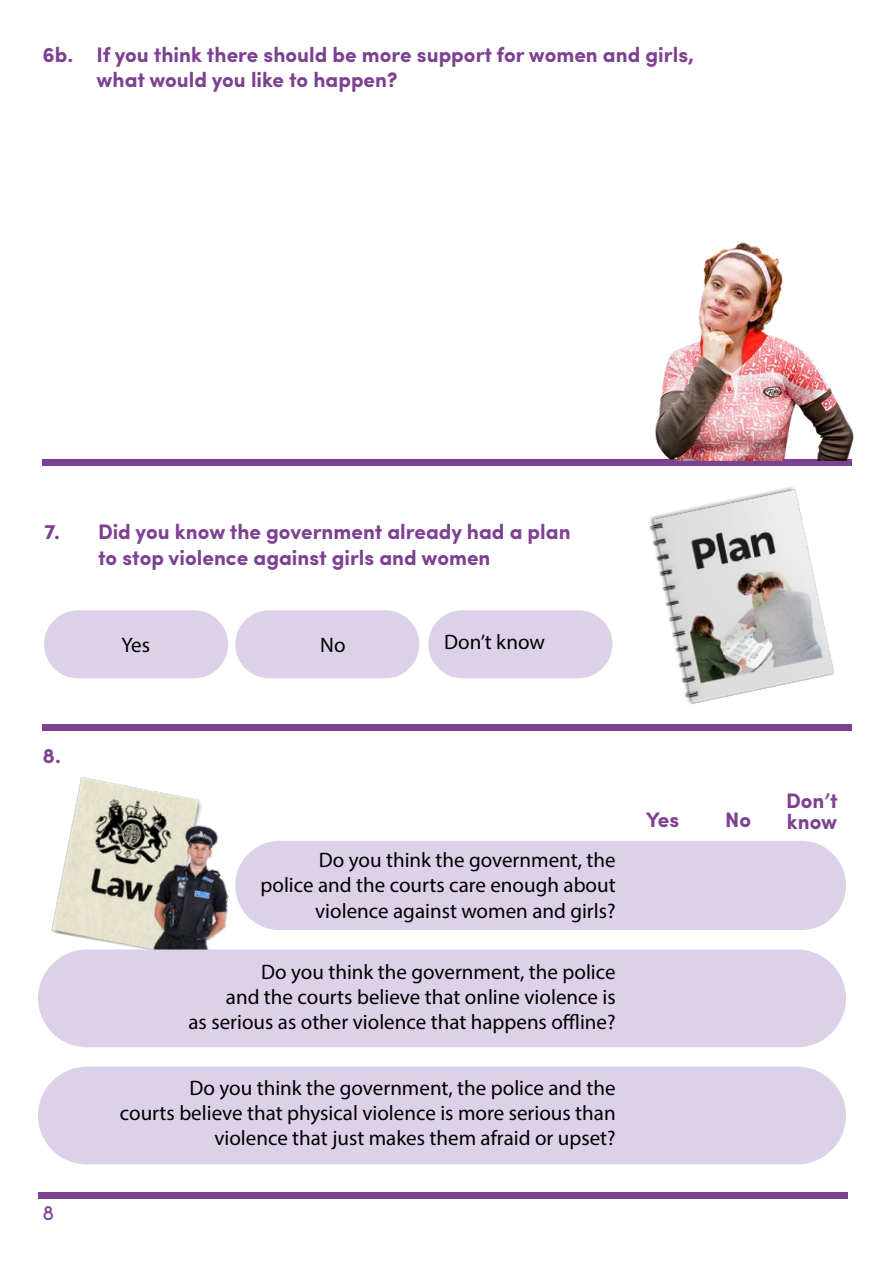
<style>
.page{position:relative;width:893px;height:1263px;background:#fff}
.page>*{position:absolute;margin:0;border:0;box-sizing:border-box;transform-origin:0 0}
.t1{font:21px/25.2px "Myriad Pro";color:#000;text-align:right}
.t2{font:700 21px/25.2px "Sofia Pro";color:#7d4192}
.t3{font:21px "Sofia Pro";color:#7d4192}
</style>
<div class="page">
<img style="left:51px;top:777px;width:199px;height:172px">
<div style="left:428px;top:610px;width:184px;height:68px;background:#ddd1e9;border-radius:34px"></div>
<div style="left:235px;top:610px;width:184px;height:68px;background:#ddd1e9;border-radius:34px"></div>
<div style="left:44px;top:610px;width:184px;height:68px;background:#ddd1e9;border-radius:34px"></div>
<div style="left:43px;top:724px;width:809px;height:7px;background:#7d4192"></div>
<div style="left:43px;top:459px;width:809px;height:6px;background:#7d4192"></div>
<div style="left:38px;top:1192px;width:809px;height:7px;background:#7d4192"></div>
<div style="left:235px;top:841px;width:611px;height:89px;background:#ddd1e9;border-radius:45px"></div>
<div style="left:38px;top:949px;width:808px;height:98px;background:#ddd1e9;border-radius:49px"></div>
<div style="left:38px;top:1067px;width:808px;height:97px;background:#ddd1e9;border-radius:49px"></div>
<img style="left:649px;top:487px;width:186px;height:217px">
<img style="left:655px;top:242px;width:199px;height:218px">
<p class="t2" style="left:96px;top:41px;width:599px;text-indent:-54px">6b. If you think there should be more support for women and girls, what would you like to happen?</p>
<p class="t2" style="left:98px;top:518px;width:474px;text-indent:-54px">7. Did you know the government already had a plan to stop violence against girls and women</p>
<p class="t1" style="left:121px;top:631px;width:30px">Yes</p>
<p class="t1" style="left:320px;top:631px;width:27px">No</p>
<p class="t1" style="left:444px;top:629px;width:102px">Don’t know</p>
<p class="t2" style="left:43px;top:741px;width:20px">8.</p>
<p class="t3" style="left:43px;top:1197px;width:13px">8</p>
<p class="t1" style="left:261px;top:847px;width:357px">Do you think the government, the police and the courts care enough about violence against women and girls?</p>
<p class="t1" style="left:188px;top:958px;width:429px">Do you think the government, the police<br>and the courts believe that online violence is<br>as serious as other violence that happens offline?</p>
<p class="t1" style="left:120px;top:1075px;width:497px">Do you think the government, the police and the<br>courts believe that physical violence is more serious than violence that just makes them afraid or upset?</p>
<p class="t2" style="left:646px;top:806px;width:34px">Yes</p>
<p class="t2" style="left:725px;top:806px;width:27px">No</p>
<p class="t2" style="left:786px;top:789px;width:53px;line-height:21px">Don’t know</p>
</div>
